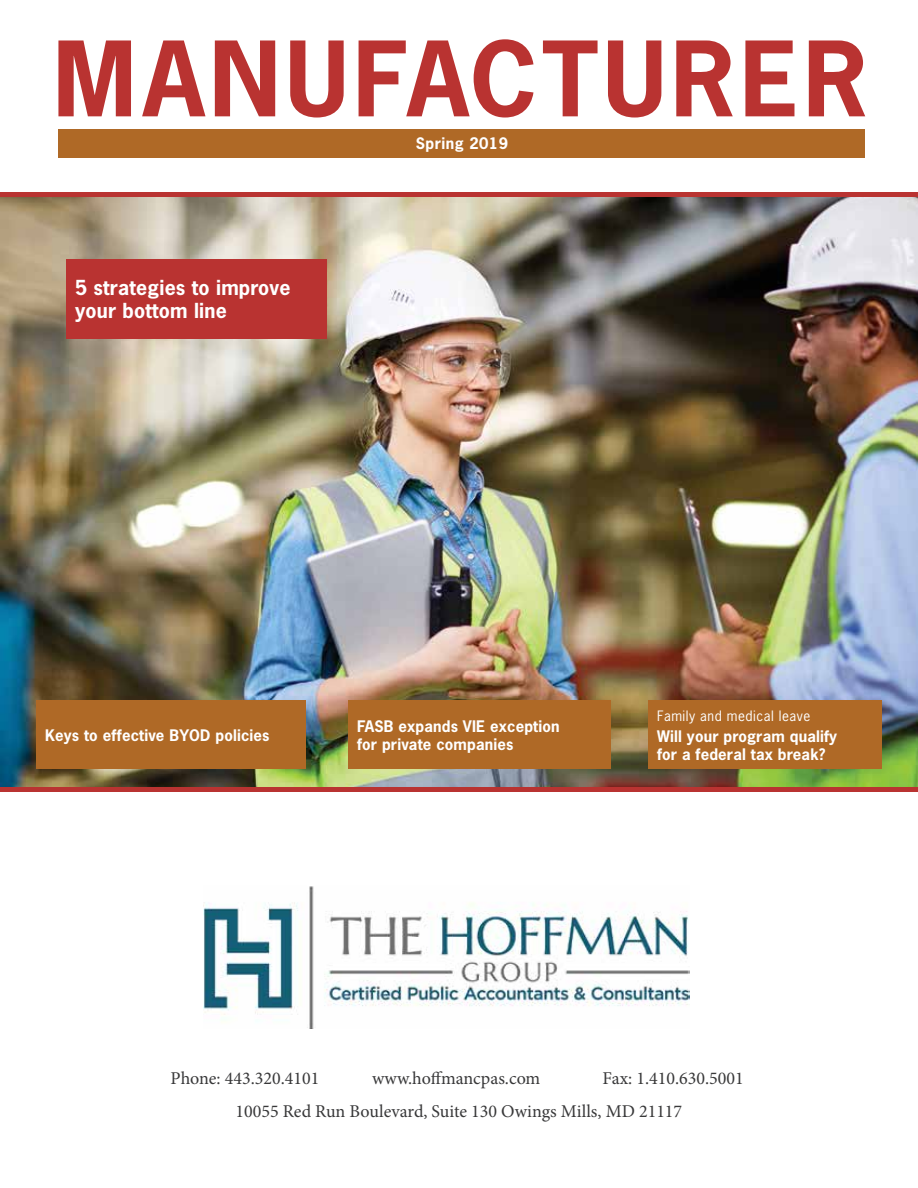
<style>
.page{position:relative;width:918px;height:1188px;background:#fff}
.page>*{position:absolute;margin:0;border:0;box-sizing:border-box;transform-origin:0 0}
.t1{font:700 97.5px "News Gothic Std";letter-spacing:.05em;color:#b93331}
.t2{font:700 19.5px/23.4px "News Gothic Std";letter-spacing:.01em;color:#fff}
.t3{font:18px/32.4px "Minion Pro";color:#383839}
.t4{font:700 15px/18px "News Gothic Std";letter-spacing:.01em;color:#fff}
.t5{font:700 15px "News Gothic Std";letter-spacing:.03em;color:#fff}
.t6{font:13.5px "News Gothic Std";letter-spacing:.04em;color:#fff}
</style>
<div class="page">
<img style="left:0;top:197px;width:918px;height:590px">
<div style="left:58px;top:129px;width:808px;height:29px;background:#af6926"></div>
<div style="left:348px;top:700px;width:262px;height:70px;background:#af6926"></div>
<div style="left:648px;top:700px;width:234px;height:70px;background:#af6926"></div>
<div style="left:36px;top:700px;width:270px;height:70px;background:#af6926"></div>
<div style="left:66px;top:259px;width:261px;height:80px;background:#b93331"></div>
<hr style="left:0;top:192px;width:918px;height:4px;background:#b93331">
<div style="left:0;top:787px;width:918px;height:5px;background:#b93331"></div>
<img style="left:204px;top:886px;width:485px;height:143px">
<h1 class="t1" style="left:53px;top:15px;width:816px">MANUFACTURER</h1>
<p class="t5" style="left:416px;top:133px;width:94px">Spring 2019</p>
<h2 class="t2" style="left:75px;top:275px;width:217px">5 strategies to improve your bottom line</h2>
<p class="t4" style="left:45px;top:726px;width:226px">Keys to effective BYOD policies</p>
<p class="t4" style="left:357px;top:717px;width:204px">FASB expands VIE exception for private companies</p>
<p class="t6" style="left:657px;top:707px;width:155px">Family and medical leave</p>
<p class="t4" style="left:657px;top:727px;width:182px">Will your program qualify for a federal tax break?</p>
<p class="t3" style="left:171px;top:1063px;width:150px">Phone: 443.320.4101</p>
<p class="t3" style="left:372px;top:1063px;width:170px">www.hoffmancpas.com</p>
<p class="t3" style="left:235px;top:1063px;width:510px;text-indent:367px">Fax: 1.410.630.5001<br>10055 Red Run Boulevard, Suite 130 Owings Mills, MD 21117</p>
</div>
